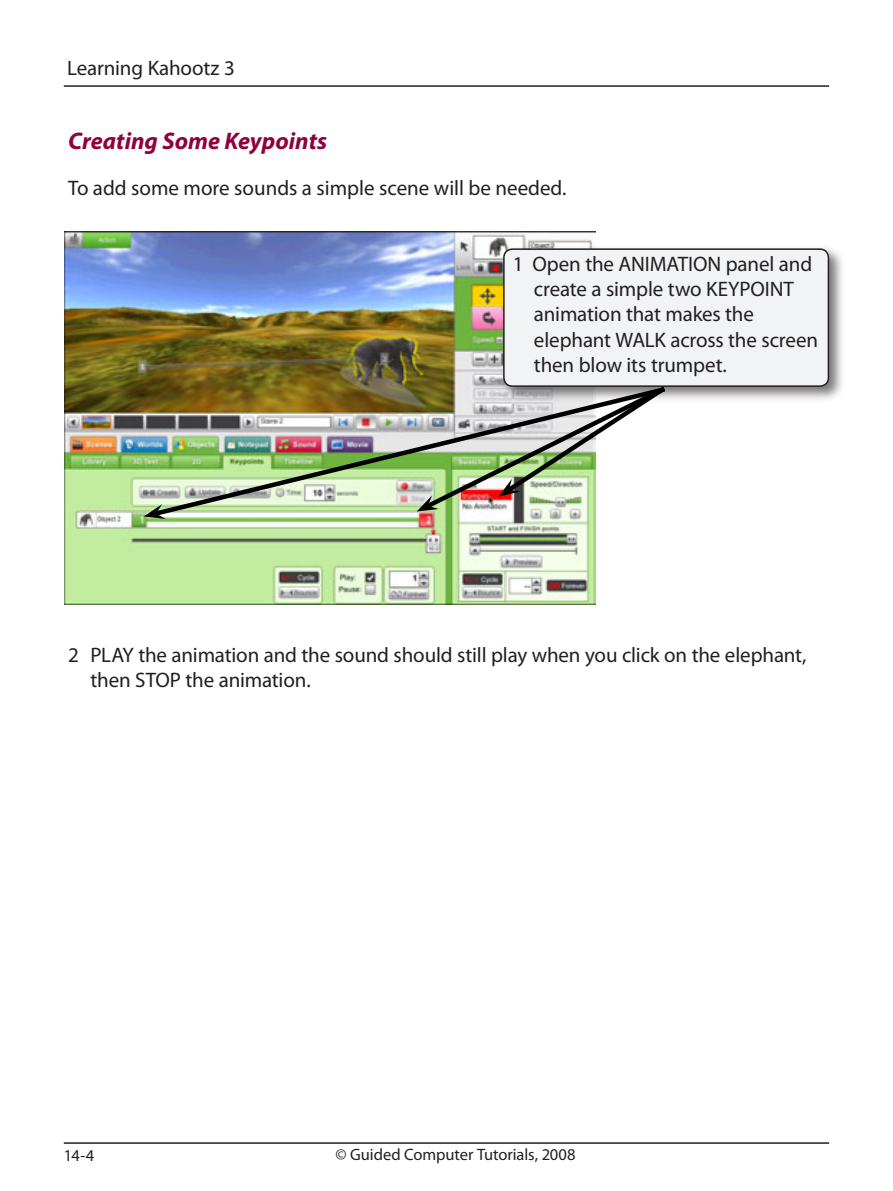
<style>
.page{position:relative;width:893px;height:1191px;background:#fff}
.page>*{position:absolute;margin:0;border:0;box-sizing:border-box;transform-origin:0 0}
.t1{font:italic 700 24px "Myriad Pro";color:#90003d}
.t2{font:21px/25.2px "Myriad Pro";letter-spacing:-.005em;color:#231f20}
.t3{font:16.5px "Myriad Pro";letter-spacing:-.005em;color:#231f20}
</style>
<div class="page">
<hr style="left:64px;top:1142px;width:765px;height:1px;background:#231f20">
<hr style="left:64px;top:85px;width:765px;height:2px;background:#231f20">
<img style="left:65px;top:231px;width:530px;height:373px">
<div style="left:499px;top:245px;width:348px;height:160px;background:#231f20;opacity:.6"></div>
<div style="left:504px;top:249px;width:324px;height:137px;background:#f2f3f4;border-radius:9px"></div>
<div style="left:503px;top:248px;width:326px;height:139px;border:2px solid #231f20;border-radius:9px"></div>
<img style="left:150px;top:384px;width:520px;height:135px">
<svg style="left:144px;top:504px;width:22px;height:15px"></svg>
<p class="t2" style="left:67px;top:55px;width:169px">Learning Kahootz 3</p>
<p class="t1" style="left:68px;top:125px;width:261px">Creating Some Keypoints</p>
<p class="t2" style="left:68px;top:175px;width:500px">To add some more sounds a simple scene will be needed.</p>
<p class="t2" style="left:534px;top:251px;width:286px;text-indent:-21px">1 Open the ANIMATION panel and create a simple two KEYPOINT animation that makes the elephant WALK across the screen then blow its trumpet.</p>
<p class="t2" style="left:91px;top:642px;width:717px;text-indent:-22px">2 PLAY the animation and the sound should still play when you click on the elephant, then STOP the animation.</p>
<p class="t3" style="left:64px;top:1145px;width:32px">14-4</p>
<p class="t3" style="left:335px;top:1144px;width:242px">© Guided Computer Tutorials, 2008</p>
</div>
